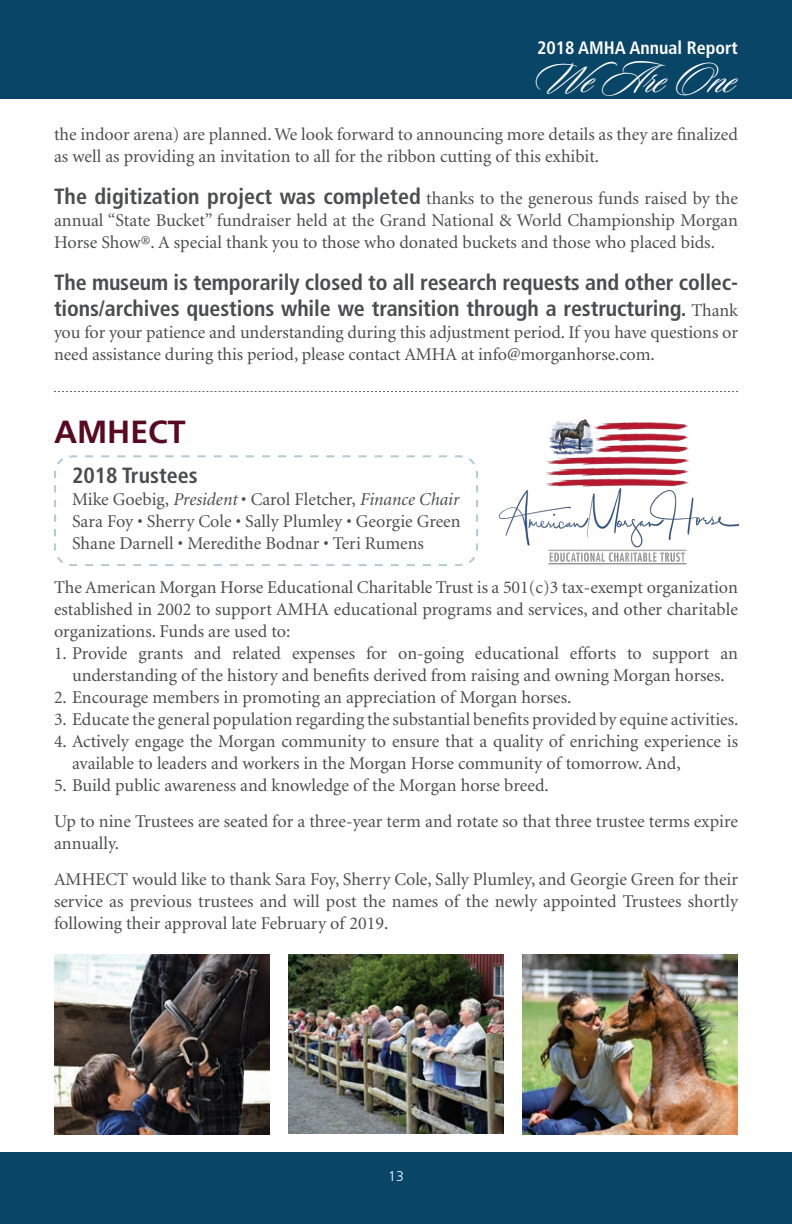
<style>
.page{position:relative;width:792px;height:1224px;background:#fff}
.page>*{position:absolute;margin:0;border:0;box-sizing:border-box;transform-origin:0 0}
.t1{font:46px "Sloop Script One";color:#fff}
.t2{font:700 32px "Frutiger";color:#5a0922}
.No_Spacing{font:700 condensed 22px/26px "Frutiger";letter-spacing:-.005em;color:#4b4c4d}
.No_Spacing-2{font:18px/22px "Minion";color:#4b4c4d}
.t3{font:700 condensed 18px "Frutiger";color:#fff}
.t4{font:300 14px "Frutiger";color:#fff}
.s1{font-family:"Frutiger";font-weight:700;font-stretch:condensed;font-size:22px}
.s2{font-family:"Minion";font-weight:400;font-stretch:normal;font-size:18px}
.s3{font-style:italic}
</style>
<div class="page">
<div style="left:0;top:0;width:792px;height:99px;background:#084566"></div>
<div style="left:0;top:1152px;width:792px;height:72px;background:#084566"></div>
<img style="left:498px;top:419px;width:240px;height:146px">
<svg style="left:54px;top:455px;width:424px;height:111px"></svg>
<svg style="left:54px;top:391px;width:684px;height:1px"></svg>
<img style="left:54px;top:954px;width:216px;height:180px">
<img style="left:522px;top:954px;width:216px;height:180px">
<img style="left:288px;top:954px;width:216px;height:180px">
<p class="t3" style="left:537px;top:37px;width:202px">2018 AMHA Annual Report</p>
<p class="t1" style="left:534px;top:55px;width:203px">We Are One</p>
<p class="No_Spacing-2" style="left:54px;top:123px;width:685px">the indoor arena) are planned. We look forward to announcing more details as they are finalized as well as providing an invitation to all for the ribbon cutting of this exhibit.</p>
<p class="No_Spacing-2" style="left:54px;top:187px;width:686px;text-align:justify"><span class="s1">The digitization project was completed</span> thanks to the generous funds raised by the annual “State Bucket” fundraiser held at the Grand National &amp; World Championship Morgan Horse Show®. A special thank you to those who donated buckets and those who placed bids.</p>
<p class="No_Spacing" style="left:54px;top:269px;width:686px">The museum is temporarily closed to all research requests and other collec&shy;tions/archives questions while we transition through a restructuring. <span class="s2">Thank</span></p>
<p class="No_Spacing-2" style="left:54px;top:321px;width:686px">you for your patience and understanding during this adjustment period. If you have questions or need assistance during this period, please contact AMHA at info@morganhorse.com.</p>
<p class="t2" style="left:54px;top:413px;width:133px">AMHECT</p>
<p class="No_Spacing" style="left:72px;top:462px;width:127px">2018 Trustees</p>
<p class="No_Spacing-2" style="left:72px;top:489px;width:388px">Mike Goebig, <span class="s3">President</span> • Carol Fletcher, <span class="s3">Finance Chair</span></p>
<p class="No_Spacing-2" style="left:72px;top:511px;width:390px">Sara Foy • Sherry Cole • Sally Plumley • Georgie Green</p>
<p class="No_Spacing-2" style="left:72px;top:533px;width:353px">Shane Darnell • Meredithe Bodnar • Teri Rumens</p>
<p class="No_Spacing-2" style="left:54px;top:577px;width:686px;text-align:justify">The American Morgan Horse Educational Charitable Trust is a 501(c)3 tax-exempt organization established in 2002 to support AMHA educational programs and services, and other charitable organizations. Funds are used to:</p>
<p class="No_Spacing-2" style="left:54px;top:643px;width:686px;text-align:center">1. Provide grants and related expenses for on-going educational efforts to support an understanding of the history and benefits derived from raising and owning Morgan horses.</p>
<p class="No_Spacing-2" style="left:54px;top:687px;width:519px">2. Encourage members in promoting an appreciation of Morgan horses.</p>
<p class="No_Spacing-2" style="left:54px;top:709px;width:686px">3. Educate the general population regarding the substantial benefits provided by equine activities.</p>
<p class="No_Spacing-2" style="left:72px;top:731px;width:668px;text-indent:-18px">4. Actively engage the Morgan community to ensure that a quality of enriching experience is available to leaders and workers in the Morgan Horse community of tomorrow. And,</p>
<p class="No_Spacing-2" style="left:54px;top:775px;width:496px">5. Build public awareness and knowledge of the Morgan horse breed.</p>
<p class="No_Spacing-2" style="left:54px;top:811px;width:686px">Up to nine Trustees are seated for a three-year term and rotate so that three trustee terms expire annually.</p>
<p class="No_Spacing-2" style="left:54px;top:869px;width:686px;text-align:justify">AMHECT would like to thank Sara Foy, Sherry Cole, Sally Plumley, and Georgie Green for their service as previous trustees and will post the names of the newly appointed Trustees shortly following their approval late February of 2019.</p>
<p class="t4" style="left:388px;top:1168px;width:17px">13</p>
</div>
